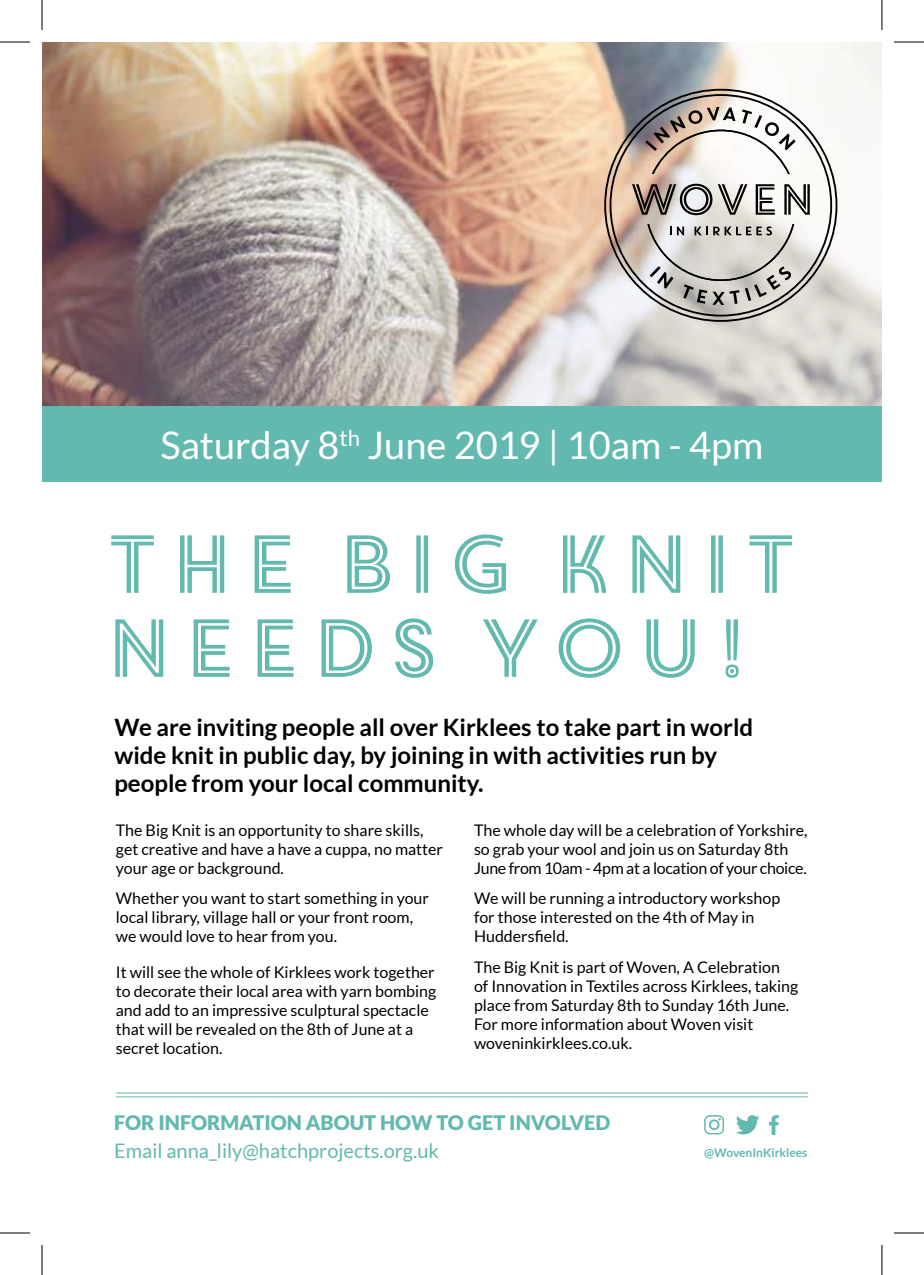
<style>
.page{position:relative;width:924px;height:1275px;background:#fff}
.page>*{position:absolute;margin:0;border:0;box-sizing:border-box;transform-origin:0 0}
.t1{font:82px/84px "Core Circus 2 D Double";color:#62b9af}
.t2{font:38px "Lato";color:#fff}
.t3{font:700 24px/28px "Lato";color:#000}
.t4{font:900 20px "Lato";color:#62b9af}
.t5{font:20px "Lato";color:#62b9af}
.t6{font:16px/19px "Lato";color:#000}
.t7{font:700 12px "Lato";color:#62b9af}
</style>
<div class="page">
<img style="left:42px;top:42px;width:839px;height:364px">
<hr style="left:116px;top:1096px;width:691px;height:1px;background:#62b9af">
<hr style="left:116px;top:1092px;width:691px;height:1px;background:#62b9af">
<svg style="left:604px;top:89px;width:233px;height:233px"></svg>
<svg style="left:609px;top:94px;width:222px;height:222px"></svg>
<svg style="left:645px;top:107px;width:150px;height:67px"></svg>
<svg style="left:647px;top:224px;width:146px;height:81px;background:#c0bdb9"></svg>
<svg style="left:631px;top:184px;width:116px;height:31px;background:#9c9590"></svg>
<svg style="left:755px;top:184px;width:19px;height:31px"></svg>
<svg style="left:784px;top:184px;width:25px;height:31px"></svg>
<div style="left:42px;top:406px;width:839px;height:75px;background:#62b9af"></div>
<svg style="left:704px;top:1115px;width:19px;height:19px"></svg>
<svg style="left:736px;top:1115px;width:23px;height:19px"></svg>
<svg style="left:769px;top:1115px;width:9px;height:20px"></svg>
<hr style="left:0;top:42px;width:30px;height:1px;background:#000">
<hr style="left:893px;top:42px;width:30px;height:1px;background:#000">
<hr style="left:0;top:1232px;width:30px;height:1px;background:#000">
<hr style="left:893px;top:1232px;width:30px;height:1px;background:#000">
<hr style="left:42px;top:0;width:1px;height:30px;background:#000">
<hr style="left:42px;top:1245px;width:1px;height:30px;background:#000">
<hr style="left:881px;top:0;width:1px;height:30px;background:#000">
<hr style="left:881px;top:1245px;width:1px;height:30px;background:#000">
<h2 class="t2" style="left:160px;top:424px;width:604px">Saturday 8<sup>th</sup> June 2019 | 10am - 4pm</h2>
<h1 class="t1" style="left:100px;top:518px;width:704px">THE BIG KNIT<br>NEEDS YOU!</h1>
<h3 class="t3" style="left:114px;top:713px;width:640px">We are inviting people all over Kirklees to take part in world wide knit in public day, by joining in with activities run by people from your local community.</h3>
<p class="t6" style="left:116px;top:820px;width:328px">The Big Knit is an opportunity to share skills, get creative and have a have a cuppa, no matter your age or background.</p>
<p class="t6" style="left:116px;top:889px;width:314px">Whether you want to start something in your local library, village hall or your front room, we would love to hear from you.</p>
<p class="t6" style="left:116px;top:963px;width:322px">It will see the whole of Kirklees work together to decorate their local area with yarn bombing and add to an impressive sculptural spectacle that will be revealed on the 8th of June at a secret location.</p>
<p class="t6" style="left:474px;top:820px;width:335px">The whole day will be a celebration of Yorkshire, so grab your wool and join us on Saturday 8th<br>June from 10am - 4pm at a location of your choice.</p>
<p class="t6" style="left:474px;top:889px;width:307px">We will be running a introductory workshop for those interested on the 4th of May in<br>Huddersfield.</p>
<p class="t6" style="left:474px;top:957px;width:326px">The Big Knit is part of Woven, A Celebration<br>of Innovation in Textiles across Kirklees, taking place from Saturday 8th to Sunday 16th June.<br>For more information about Woven visit woveninkirklees.co.uk.</p>
<p class="t4" style="left:114px;top:1110px;width:497px">FOR INFORMATION ABOUT HOW TO GET INVOLVED</p>
<p class="t5" style="left:114px;top:1139px;width:326px">Email anna_lily@hatchprojects.org.uk</p>
<p class="t7" style="left:703px;top:1145px;width:105px">@WovenInKirklees</p>
</div>
